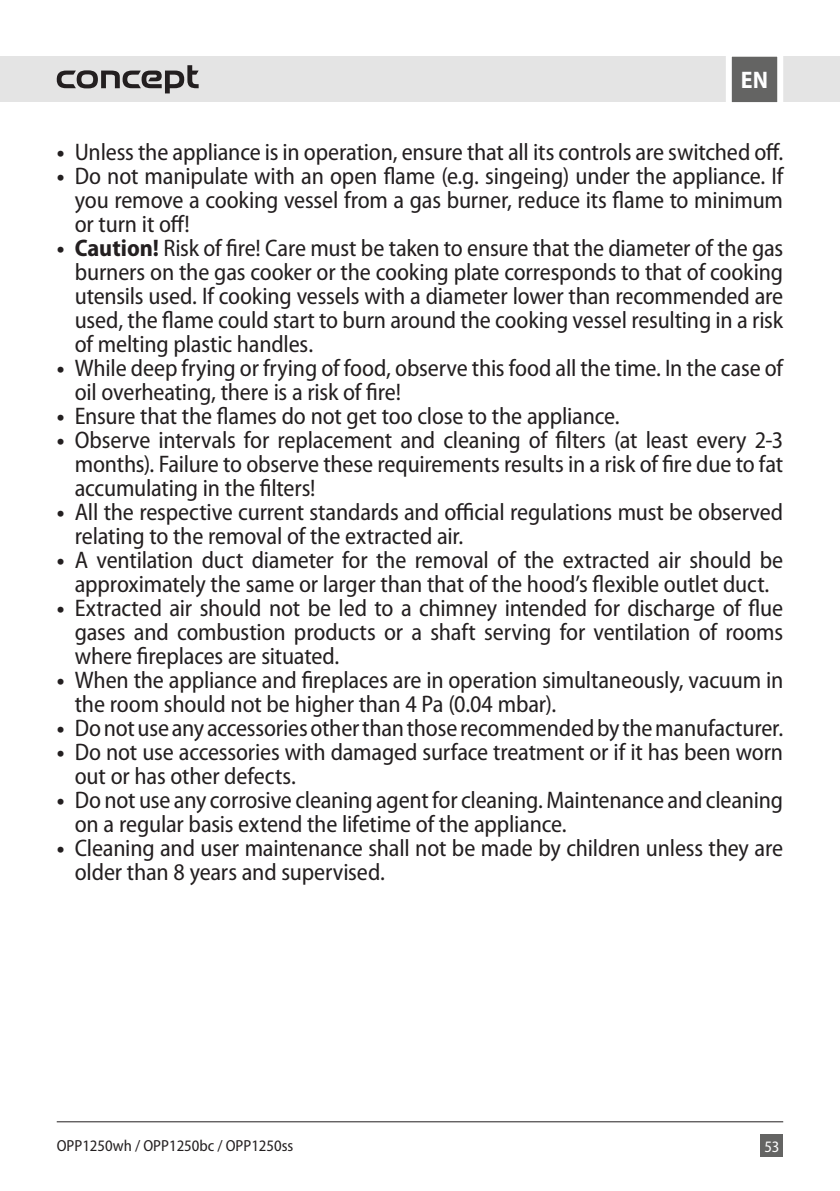
<style>
.page{position:relative;width:840px;height:1191px;background:#fff}
.page>*{position:absolute;margin:0;border:0;box-sizing:border-box;transform-origin:0 0}
.t1{font:semi-condensed 24px/24px "Myriad Pro";letter-spacing:-.01em;color:#231f20}
.t2{font:700 semi-condensed 24px "Myriad Pro";color:#fff}
.t3{font:semi-condensed 16px "Myriad Pro";color:#231f20}
.t4{font:semi-condensed 16px "Myriad Pro";color:#fff}
.s1{font-weight:700}
</style>
<div class="page">
<div style="left:0;top:57px;width:839px;height:45px;background:#e4e4e4"></div>
<div style="left:760px;top:1134px;width:22px;height:23px;background:#646463"></div>
<svg style="left:722px;top:56px;width:63px;height:47px;background:#909090"></svg>
<hr style="left:57px;top:1121px;width:725px;height:1px;background:#231f20">
<svg style="left:57px;top:65px;width:141px;height:28px"></svg>
<p class="t2" style="left:740px;top:67px;width:29px">EN</p>
<p class="t1" style="left:57px;top:140px;width:727px"><span class="s1">•</span> Unless the appliance is in operation, ensure that all its controls are switched off.</p>
<p class="t1" style="left:75px;top:164px;width:709px;text-align:justify;text-indent:-18px"><span class="s1">•</span> Do not manipulate with an open flame (e.g. singeing) under the appliance. If you remove a cooking vessel from a gas burner, reduce its flame to minimum or turn it off!</p>
<p class="t1" style="left:75px;top:236px;width:709px;text-align:justify;text-indent:-18px"><span class="s1">• Caution!</span> Risk of fire! Care must be taken to ensure that the diameter of the gas burners on the gas cooker or the cooking plate corresponds to that of cooking utensils used. If cooking vessels with a diameter lower than recommended are used, the flame could start to burn around the cooking vessel resulting in a risk of melting plastic handles.</p>
<p class="t1" style="left:75px;top:356px;width:709px;text-indent:-18px"><span class="s1">•</span> While deep frying or frying of food, observe this food all the time. In the case of oil overheating, there is a risk of fire!</p>
<p class="t1" style="left:57px;top:404px;width:564px"><span class="s1">•</span> Ensure that the flames do not get too close to the appliance.</p>
<p class="t1" style="left:75px;top:428px;width:709px;text-align:justify;text-indent:-18px"><span class="s1">•</span> Observe intervals for replacement and cleaning of filters (at least every 2-3 months). Failure to observe these requirements results in a risk of fire due to fat accumulating in the filters!</p>
<p class="t1" style="left:75px;top:500px;width:709px;text-indent:-18px"><span class="s1">•</span> All the respective current standards and official regulations must be observed relating to the removal of the extracted air.</p>
<p class="t1" style="left:57px;top:548px;width:727px;text-align:center"><span class="s1">•</span> A ventilation duct diameter for the removal of the extracted air should be approximately the same or larger than that of the hood’s flexible outlet duct.</p>
<p class="t1" style="left:75px;top:596px;width:709px;text-align:justify;text-indent:-18px"><span class="s1">•</span> Extracted air should not be led to a chimney intended for discharge of flue gases and combustion products or a shaft serving for ventilation of rooms where fireplaces are situated.</p>
<p class="t1" style="left:75px;top:668px;width:709px;text-indent:-18px"><span class="s1">•</span> When the appliance and fireplaces are in operation simultaneously, vacuum in the room should not be higher than 4 Pa (0.04 mbar).</p>
<p class="t1" style="left:57px;top:716px;width:727px"><span class="s1">•</span> Do not use any accessories other than those recommended by the manufacturer.</p>
<p class="t1" style="left:75px;top:740px;width:709px;text-indent:-18px"><span class="s1">•</span> Do not use accessories with damaged surface treatment or if it has been worn out or has other defects.</p>
<p class="t1" style="left:75px;top:788px;width:709px;text-indent:-18px"><span class="s1">•</span> Do not use any corrosive cleaning agent for cleaning. Maintenance and cleaning on a regular basis extend the lifetime of the appliance.</p>
<p class="t1" style="left:75px;top:836px;width:709px;text-indent:-18px"><span class="s1">•</span> Cleaning and user maintenance shall not be made by children unless they are older than 8 years and supervised.</p>
<p class="t3" style="left:57px;top:1136px;width:238px">OPP1250wh / OPP1250bc / OPP1250ss</p>
<p class="t4" style="left:764px;top:1138px;width:16px">53</p>
</div>
